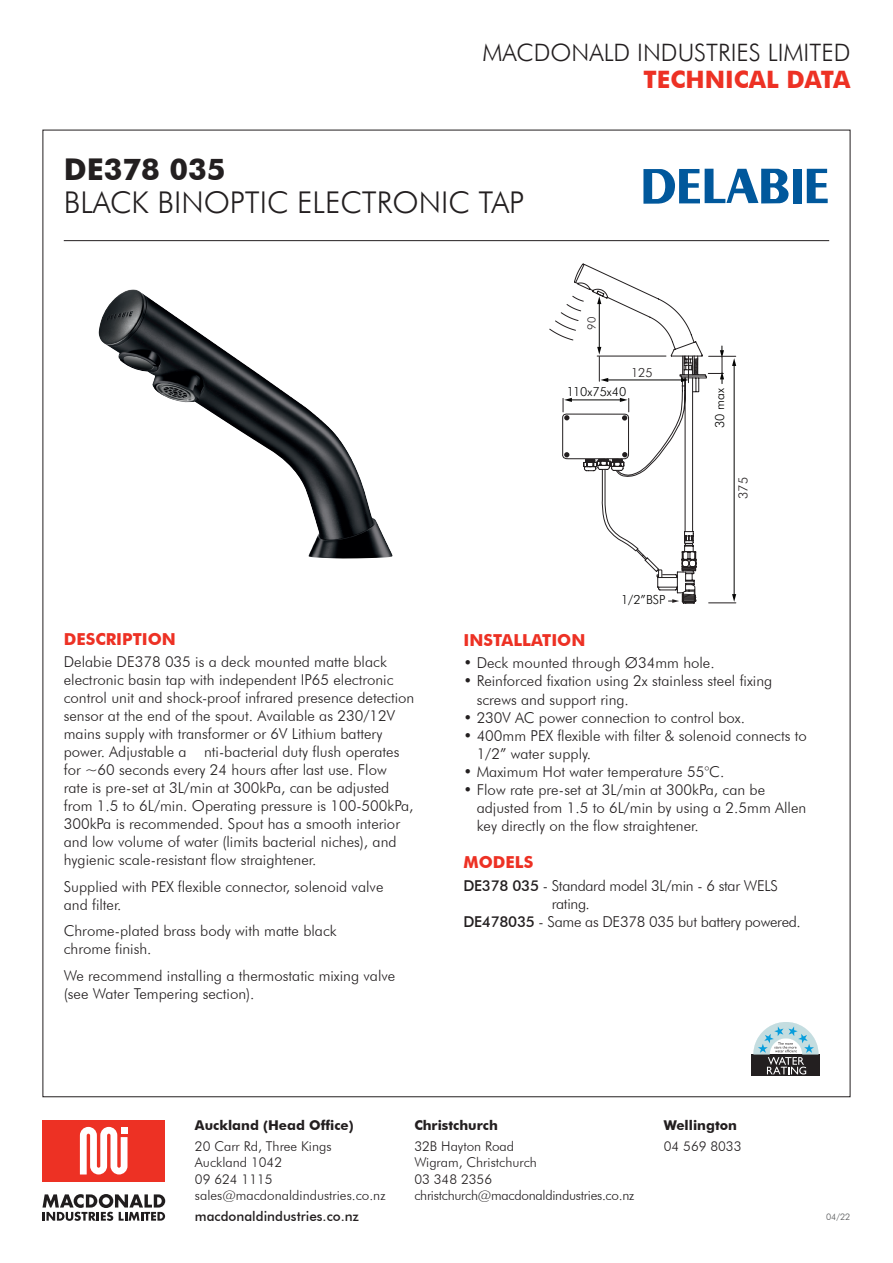
<style>
.page{position:relative;width:893px;height:1263px;background:#fff}
.page>*{position:absolute;margin:0;border:0;box-sizing:border-box;transform-origin:0 0}
.t1{font:300 30px "Futura BT";color:#231f20}
.t2{font:700 30px "Futura BT";color:#231f20}
.t3{font:300 24px "Futura BT";color:#231f20}
.t4{font:700 24px "Futura BT";color:#ed3124}
.t5{font:700 16.5px "Futura BT";color:#ed3124}
.t6{font:300 15px/18px "Futura BT";color:#231f20}
.t7{font:300 15px "Futura BT";letter-spacing:-.02em;color:#231f20}
.t8{font:300 13.5px/16.5px "Futura BT";color:#231f20}
.t9{font:300 13.5px/16.5px "Futura BT";letter-spacing:-.02em;color:#231f20}
.t10{font:700 13.5px "Futura BT";color:#231f20}
.t11{font:500 13.5px "Futura BT";color:#231f20}
.t12{font:300 12.6px "Futura BT";color:#050504}
.t13{font:300 12.6px "Futura BT";color:#231f20}
.t14{font:300 11.1px "Futura BT";color:#231f20}
.t15{font:300 9px "Futura BT";color:#545557}
.s1{font-weight:500}
</style>
<div class="page">
<svg style="left:549px;top:263px;width:187px;height:341px"></svg>
<hr style="left:64px;top:240px;width:765px;height:1px;background:#231f20">
<svg style="left:643px;top:169px;width:146px;height:35px"></svg>
<div style="left:793px;top:169px;width:8px;height:34px;background:#01589c"></div>
<svg style="left:807px;top:169px;width:21px;height:34px"></svg>
<svg style="left:752px;top:1054px;width:68px;height:22px"></svg>
<svg style="left:753px;top:1022px;width:65px;height:52px"></svg>
<div style="left:42px;top:1120px;width:123px;height:61px;background:#ed3124"></div>
<svg style="left:80px;top:1127px;width:48px;height:47px"></svg>
<svg style="left:42px;top:1194px;width:123px;height:27px"></svg>
<img style="left:99px;top:289px;width:294px;height:269px">
<h2 class="t3" style="left:483px;top:38px;width:369px">MACDONALD INDUSTRIES LIMITED</h2>
<h2 class="t4" style="left:643px;top:65px;width:208px">TECHNICAL DATA</h2>
<h1 class="t2" style="left:64px;top:151px;width:163px">DE378 035</h1>
<h1 class="t1" style="left:64px;top:184px;width:462px">BLACK BINOPTIC ELECTRONIC TAP</h1>
<p class="t14" style="left:585px;top:330px;width:15px;rotate:-90deg">90</p>
<p class="t13" style="left:631px;top:364px;width:23px">125</p>
<p class="t12" style="left:567px;top:384px;width:61px">110x75x40</p>
<p class="t12" style="left:712px;top:428px;width:41px;rotate:-90deg">30 max</p>
<p class="t13" style="left:735px;top:499px;width:23px;rotate:-90deg">375</p>
<p class="t12" style="left:621px;top:592px;width:46px">1/2”BSP</p>
<p class="t5" style="left:64px;top:629px;width:114px">DESCRIPTION</p>
<p class="t6" style="left:64px;top:653px;width:352px">Delabie DE378 035 is a deck mounted matte black electronic basin tap with independent IP65 electronic control unit and shock-proof infrared presence detection sensor at the end of the spout. Available as 230/12V mains supply with transformer or 6V Lithium battery power. Adjustable a nti-bacterial duty flush operates for ~60 seconds every 24 hours after last use. Flow rate is pre-set at 3L/min at 300kPa, can be adjusted from 1.5 to 6L/min. Operating pressure is 100-500kPa, 300kPa is recommended. Spout has a smooth interior and low volume of water (limits bacterial niches), and hygienic scale-resistant flow straightener.</p>
<p class="t6" style="left:64px;top:877px;width:321px">Supplied with PEX flexible connector, solenoid valve and filter.</p>
<p class="t6" style="left:64px;top:922px;width:274px">Chrome-plated brass body with matte black chrome finish.</p>
<p class="t6" style="left:64px;top:966px;width:333px">We recommend installing a thermostatic mixing valve (see Water Tempering section).</p>
<p class="t5" style="left:463px;top:630px;width:123px">INSTALLATION</p>
<p class="t6" style="left:463px;top:654px;width:253px">• Deck mounted through Ø34mm hole.</p>
<p class="t6" style="left:477px;top:672px;width:297px;text-indent:-13px">• Reinforced fixation using 2x stainless steel fixing screws and support ring.</p>
<p class="t6" style="left:463px;top:708px;width:283px">• 230V AC power connection to control box.</p>
<p class="t6" style="left:477px;top:726px;width:332px;text-indent:-13px">• 400mm PEX flexible with filter &amp; solenoid connects to<br>1/2” water supply.</p>
<p class="t6" style="left:463px;top:762px;width:262px">• Maximum Hot water temperature 55°C.</p>
<p class="t6" style="left:477px;top:780px;width:331px;text-indent:-13px">• Flow rate pre-set at 3L/min at 300kPa, can be adjusted from 1.5 to 6L/min by using a 2.5mm Allen key directly on the flow straightener.</p>
<p class="t5" style="left:463px;top:852px;width:71px">MODELS</p>
<p class="t7" style="left:463px;top:876px;width:316px"><span class="s1">DE378 035</span> - Standard model 3L/min - 6 star WELS</p>
<p class="t6" style="left:552px;top:894px;width:40px">rating.</p>
<p class="t7" style="left:463px;top:912px;width:339px"><span class="s1">DE478035</span> - Same as DE378 035 but battery powered.</p>
<p class="t10" style="left:195px;top:1117px;width:160px">Auckland (Head Office)</p>
<p class="t8" style="left:195px;top:1137px;width:192px">20 Carr Rd, Three Kings<br>Auckland 1042<br>09 624 1115 sales@macdonaldindustries.co.nz</p>
<p class="t11" style="left:195px;top:1208px;width:165px">macdonaldindustries.co.nz</p>
<p class="t10" style="left:414px;top:1117px;width:85px">Christchurch</p>
<p class="t9" style="left:414px;top:1137px;width:221px">32B Hayton Road<br>Wigram, Christchurch<br>03 348 2356 christchurch@macdonaldindustries.co.nz</p>
<p class="t10" style="left:664px;top:1117px;width:75px">Wellington</p>
<p class="t8" style="left:664px;top:1137px;width:79px">04 569 8033</p>
<p class="t15" style="left:826px;top:1212px;width:26px">04/22</p>
</div>
